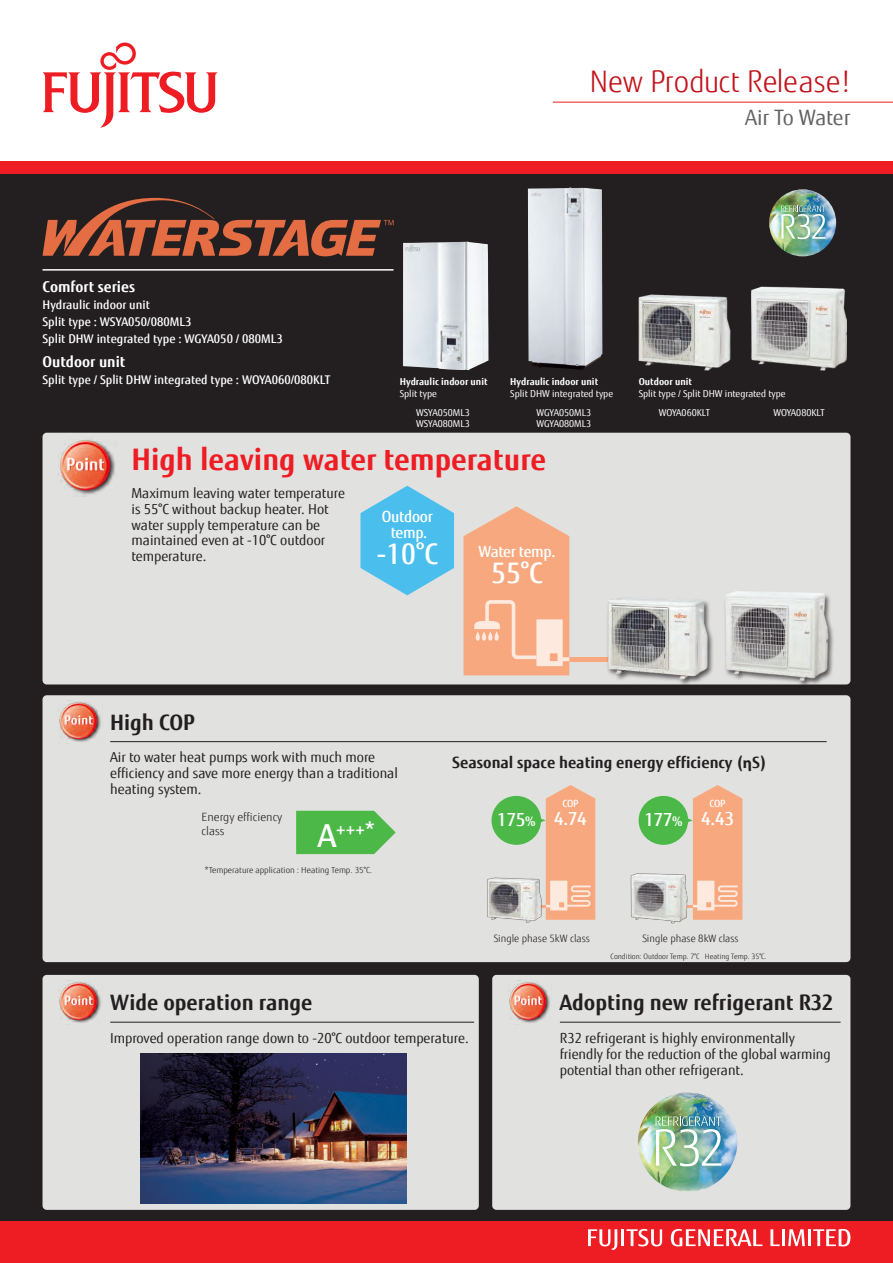
<style>
.page{position:relative;width:893px;height:1263px;background:#fff}
.page>*{position:absolute;margin:0;border:0;box-sizing:border-box;transform-origin:0 0}
.t1{font:700 29.7px "Fujitsu Sans";color:#ee1d23}
.t2{font:300 29.7px "Fujitsu Sans";letter-spacing:-.005em;color:#c2121a}
.t3{font:500 28.35px "Fujitsu Sans";color:#fff}
.t4{font:700 21.3px "Fujitsu Sans";color:#231f20}
.t5{font:21.3px "Fujitsu Sans";color:#636366}
.t6{font:500 18.45px "Fujitsu Sans";color:#fff}
.t7{font:500 18.15px "Fujitsu Sans";letter-spacing:-.02em;color:#fff}
.t8{font:700 15.6px "Fujitsu Sans";color:#231f20}
.t9{font:500 15.45px/15.5px "Fujitsu Sans";letter-spacing:-.02em;color:#fff;text-align:center}
.t10{font:700 14.85px "Fujitsu Sans";color:#fff}
.t11{font:13.8px/15.9px "Fujitsu Sans";color:#231f20}
.t12{font:500 12px/17px "Fujitsu Sans";color:#fff}
.t13{font:300 11.4px/13.2px "Fujitsu Sans";color:#231f20}
.t14{font:300 10.2px "Fujitsu Sans";color:#231f20}
.t15{font:500 9.9px "Fujitsu Sans";letter-spacing:-.03em;color:#fff}
.t16{font:9.6px/11.7px "Fujitsu Sans";color:#fff}
.t17{font:700 9.6px "Fujitsu Sans";color:#fff}
.t18{font:300 8.4px "Fujitsu Sans";color:#231f20}
.t19{font:300 7.35px "Fujitsu Sans";color:#231f20}
.s1{font-size:31.65px}
.s2{font-family:"Myriad Pro"}
</style>
<div class="page">
<svg style="left:43px;top:43px;width:175px;height:85px"></svg>
<div style="left:0;top:162px;width:893px;height:1101px;background:#ee1d23"></div>
<div style="left:0;top:174px;width:893px;height:1046px;background:#231f20"></div>
<svg style="left:588px;top:1229px;width:29px;height:21px"></svg>
<hr style="left:621px;top:1229px;width:3px;height:17px;background:#fff">
<svg style="left:626px;top:1229px;width:36px;height:17px"></svg>
<svg style="left:671px;top:1229px;width:91px;height:17px"></svg>
<svg style="left:770px;top:1229px;width:10px;height:17px"></svg>
<hr style="left:782px;top:1229px;width:3px;height:17px;background:#fff">
<svg style="left:788px;top:1229px;width:17px;height:17px"></svg>
<hr style="left:808px;top:1229px;width:3px;height:17px;background:#fff">
<svg style="left:813px;top:1229px;width:37px;height:17px"></svg>
<hr style="left:553px;top:102px;width:340px;height:1px;background:#ee1d23">
<hr style="left:43px;top:269px;width:351px;height:2px;background:#fff">
<img style="left:751px;top:286px;width:96px;height:84px">
<img style="left:639px;top:294px;width:91px;height:76px">
<svg style="left:43px;top:198px;width:351px;height:58px"></svg>
<div style="left:43px;top:433px;width:807px;height:251px;background:#e1e1e0;border-radius:4px"></div>
<img style="left:60px;top:439px;width:55px;height:58px">
<hr style="left:569px;top:657px;width:45px;height:4px;background:#f8a87e">
<svg style="left:360px;top:486px;width:94px;height:109px"></svg>
<svg style="left:464px;top:506px;width:105px;height:169px"></svg>
<div style="left:43px;top:695px;width:807px;height:267px;background:#e1e1e0;border-radius:4px"></div>
<hr style="left:110px;top:741px;width:717px;height:1px;background:#231f20">
<img style="left:59px;top:700px;width:42px;height:42px">
<div style="left:43px;top:975px;width:436px;height:235px;background:#e1e1e0;border-radius:4px"></div>
<div style="left:492px;top:975px;width:358px;height:235px;background:#e1e1e0;border-radius:4px"></div>
<hr style="left:110px;top:1022px;width:364px;height:1px;background:#231f20">
<hr style="left:560px;top:1022px;width:281px;height:1px;background:#231f20">
<img style="left:59px;top:981px;width:42px;height:42px">
<img style="left:509px;top:982px;width:41px;height:41px">
<svg style="left:296px;top:811px;width:100px;height:43px"></svg>
<div style="left:723px;top:590px;width:111px;height:98px;background:#231f20;opacity:.75"></div>
<img style="left:723px;top:590px;width:108px;height:94px">
<div style="left:606px;top:596px;width:108px;height:91px;background:#231f20;opacity:.75"></div>
<img style="left:603px;top:596px;width:109px;height:88px">
<div style="left:491px;top:796px;width:50px;height:49px;background:#4cb848;border-radius:50%"></div>
<svg style="left:527px;top:785px;width:68px;height:135px"></svg>
<div style="left:639px;top:796px;width:49px;height:49px;background:#4cb848;border-radius:50%"></div>
<svg style="left:674px;top:785px;width:68px;height:135px"></svg>
<img style="left:487px;top:870px;width:68px;height:53px">
<img style="left:630px;top:866px;width:70px;height:58px">
<img style="left:141px;top:1053px;width:266px;height:150px">
<img style="left:638px;top:1092px;width:99px;height:100px;border-radius:50px">
<img style="left:645px;top:1106px;width:87px;height:71px">
<img style="left:656px;top:1116px;width:65px;height:50px">
<img style="left:769px;top:189px;width:67px;height:67px;border-radius:33px">
<img style="left:774px;top:199px;width:58px;height:47px">
<svg style="left:781px;top:206px;width:44px;height:33px"></svg>
<img style="left:403px;top:242px;width:86px;height:128px">
<img style="left:528px;top:187px;width:74px;height:183px">
<p class="t10" style="left:43px;top:277px;width:94px">Comfort series</p>
<p class="t12" style="left:43px;top:296px;width:242px">Hydraulic indoor unit<br>Split type : WSYA050/080ML3<br>Split DHW integrated type : WGYA050 / 080ML3</p>
<p class="t10" style="left:43px;top:352px;width:84px">Outdoor unit</p>
<p class="t12" style="left:43px;top:371px;width:289px">Split type / Split DHW integrated type : WOYA060/080KLT</p>
<h1 class="t2" style="left:589px;top:64px;width:262px">New Product Release!</h1>
<h3 class="t5" style="left:745px;top:104px;width:107px">Air To Water</h3>
<p class="t17" style="left:400px;top:375px;width:89px">Hydraulic indoor unit</p>
<p class="t16" style="left:400px;top:387px;width:39px">Split type</p>
<p class="t16" style="left:416px;top:406px;width:55px">WSYA050ML3<br>WSYA080ML3</p>
<p class="t17" style="left:510px;top:375px;width:89px">Hydraulic indoor unit</p>
<p class="t16" style="left:510px;top:387px;width:104px">Split DHW integrated type</p>
<p class="t16" style="left:536px;top:406px;width:56px">WGYA050ML3<br>WGYA080ML3</p>
<p class="t17" style="left:639px;top:375px;width:55px">Outdoor unit</p>
<p class="t16" style="left:639px;top:387px;width:148px">Split type / Split DHW integrated type</p>
<p class="t16" style="left:659px;top:406px;width:53px">WOYA060KLT</p>
<p class="t16" style="left:773px;top:406px;width:53px">WOYA080KLT</p>
<h1 class="t1" style="left:132px;top:440px;width:416px">High leaving water temperature</h1>
<p class="t11" style="left:132px;top:485px;width:215px">Maximum leaving water temperature is 55°C without backup heater. Hot water supply temperature can be maintained even at -10°C outdoor temperature.</p>
<p class="t9" style="left:382px;top:509px;width:52px">Outdoor temp.</p>
<h2 class="t3" style="left:376px;top:536px;width:63px">-10°C</h2>
<p class="t9" style="left:479px;top:543px;width:78px">Water temp.</p>
<h2 class="t3" style="left:491px;top:555px;width:53px">55°C</h2>
<h3 class="t4" style="left:110px;top:708px;width:86px">High COP</h3>
<p class="t11" style="left:110px;top:749px;width:289px">Air to water heat pumps work with much more efficiency and save more energy than a traditional heating system.</p>
<p class="t13" style="left:202px;top:811px;width:82px">Energy efficiency class</p>
<p class="t18" style="left:205px;top:865px;width:169px">*Temperature application : Heating Temp. 35°C.</p>
<h3 class="t6" style="left:318px;top:818px;width:59px"><span class="s1">A</span>+++*</h3>
<p class="t8" style="left:452px;top:752px;width:316px">Seasonal space heating energy efficiency (<span class="s2">η</span>S)</p>
<p class="t15" style="left:563px;top:797px;width:17px">COP</p>
<h3 class="t7" style="left:497px;top:807px;width:91px">175<sub>%</sub> 4.74</h3>
<p class="t15" style="left:710px;top:797px;width:17px">COP</p>
<h3 class="t7" style="left:644px;top:807px;width:91px">177<sub>%</sub> 4.43</h3>
<p class="t14" style="left:494px;top:932px;width:98px">Single phase 5kW class</p>
<p class="t14" style="left:642px;top:932px;width:98px">Single phase 8kW class</p>
<p class="t19" style="left:611px;top:952px;width:157px">Condition: Outdoor Temp. 7°C Heating Temp. 35°C.</p>
<h3 class="t4" style="left:110px;top:989px;width:204px">Wide operation range</h3>
<h3 class="t4" style="left:560px;top:989px;width:275px">Adopting new refrigerant R32</h3>
<p class="t11" style="left:110px;top:1030px;width:360px">Improved operation range down to -20°C outdoor temperature.</p>
<p class="t11" style="left:560px;top:1030px;width:272px">R32 refrigerant is highly environmentally friendly for the reduction of the global warming potential than other refrigerant.</p>
</div>
